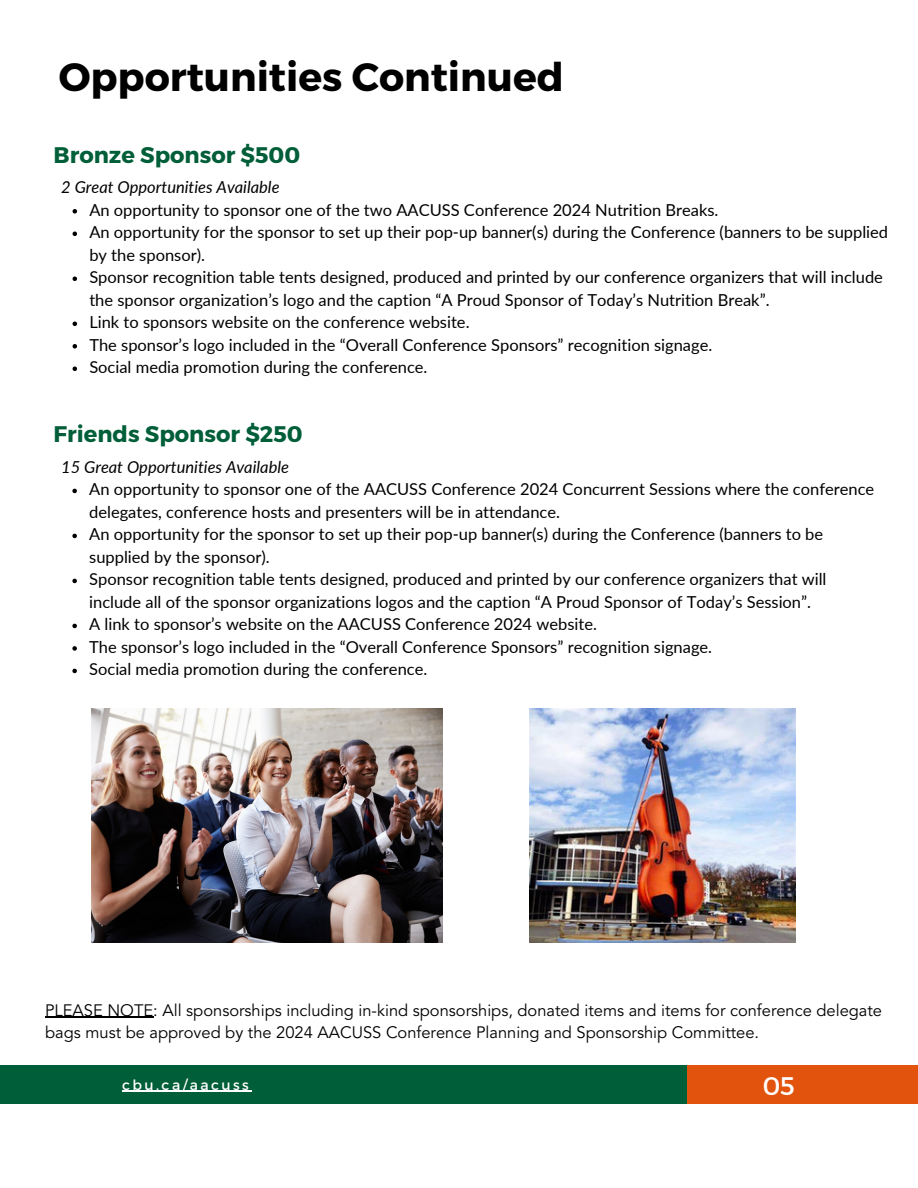
<style>
.page{position:relative;width:918px;height:1188px;background:#fff}
.page>*{position:absolute;margin:0;border:0;box-sizing:border-box;transform-origin:0 0}
.t1{font:700 39.45px "Montserrat";color:#000}
.t2{font:25.35px "Montserrat";color:#fff}
.t3{font:700 22.5px "Montserrat";color:#005e38}
.t4{font:16.5px/22.5px "Lato";color:#000}
.t5{font:16.5px/22.5px "Avenir LT Std";color:#000}
.t6{font:italic 16.5px "Lato";color:#000}
.t7{font:14.1px "Montserrat";letter-spacing:.17em;color:#fff}
</style>
<div class="page">
<div style="left:687px;top:1065px;width:231px;height:39px;background:#e2530e"></div>
<div style="left:0;top:1065px;width:687px;height:39px;background:#005e38"></div>
<img style="left:92px;top:708px;width:351px;height:234px">
<img style="left:530px;top:708px;width:265px;height:234px">
<svg style="left:73px;top:209px;width:4px;height:5px"></svg>
<svg style="left:73px;top:232px;width:4px;height:4px"></svg>
<svg style="left:73px;top:277px;width:4px;height:4px"></svg>
<svg style="left:73px;top:322px;width:4px;height:4px"></svg>
<svg style="left:73px;top:344px;width:4px;height:5px"></svg>
<svg style="left:73px;top:367px;width:4px;height:4px"></svg>
<svg style="left:72px;top:489px;width:5px;height:4px"></svg>
<svg style="left:72px;top:534px;width:5px;height:4px"></svg>
<svg style="left:72px;top:579px;width:5px;height:4px"></svg>
<svg style="left:72px;top:624px;width:5px;height:4px"></svg>
<svg style="left:72px;top:646px;width:5px;height:5px"></svg>
<svg style="left:72px;top:669px;width:5px;height:4px"></svg>
<hr style="left:45px;top:1017px;width:108px;height:1px;background:#000">
<hr style="left:122px;top:1091px;width:129px;height:1px;background:#fff">
<h3 class="t1" style="left:59px;top:51px;width:507px">Opportunities Continued</h3>
<h3 class="t3" style="left:54px;top:140px;width:248px">Bronze Sponsor $500</h3>
<h3 class="t6" style="left:61px;top:177px;width:220px">2 Great Opportunities Available</h3>
<h3 class="t4" style="left:89px;top:198px;width:631px">An opportunity to sponsor one of the two AACUSS Conference 2024 Nutrition Breaks.</h3>
<h3 class="t4" style="left:89px;top:221px;width:800px">An opportunity for the sponsor to set up their pop-up banner(s) during the Conference (banners to be supplied by the sponsor).</h3>
<h3 class="t4" style="left:89px;top:266px;width:795px">Sponsor recognition table tents designed, produced and printed by our conference organizers that will include the sponsor organization’s logo and the caption “A Proud Sponsor of Today’s Nutrition Break”.</h3>
<h2 class="t4" style="left:89px;top:311px;width:382px">Link to sponsors website on the conference website.</h2>
<h3 class="t4" style="left:89px;top:333px;width:625px">The sponsor’s logo included in the “Overall Conference Sponsors” recognition signage.</h3>
<h3 class="t4" style="left:89px;top:356px;width:340px">Social media promotion during the conference.</h3>
<h3 class="t3" style="left:54px;top:420px;width:251px">Friends Sponsor $250</h3>
<h3 class="t6" style="left:61px;top:457px;width:229px">15 Great Opportunities Available</h3>
<h3 class="t4" style="left:89px;top:478px;width:787px">An opportunity to sponsor one of the AACUSS Conference 2024 Concurrent Sessions where the conference delegates, conference hosts and presenters will be in attendance.</h3>
<h3 class="t4" style="left:89px;top:523px;width:736px">An opportunity for the sponsor to set up their pop-up banner(s) during the Conference (banners to be supplied by the sponsor).</h3>
<h3 class="t4" style="left:89px;top:568px;width:739px">Sponsor recognition table tents designed, produced and printed by our conference organizers that will include all of the sponsor organizations logos and the caption “A Proud Sponsor of Today’s Session”.</h3>
<p class="t4" style="left:89px;top:613px;width:509px">A link to sponsor’s website on the AACUSS Conference 2024 website.</p>
<p class="t4" style="left:89px;top:635px;width:625px">The sponsor’s logo included in the “Overall Conference Sponsors” recognition signage.</p>
<h3 class="t4" style="left:89px;top:658px;width:340px">Social media promotion during the conference.</h3>
<p class="t5" style="left:45px;top:1000px;width:838px">PLEASE NOTE: All sponsorships including in-kind sponsorships, donated items and items for conference delegate bags must be approved by the 2024 AACUSS Conference Planning and Sponsorship Committee.</p>
<p class="t7" style="left:122px;top:1076px;width:128px">cbu.ca/aacuss</p>
<h3 class="t2" style="left:763px;top:1069px;width:34px">05</h3>
</div>
